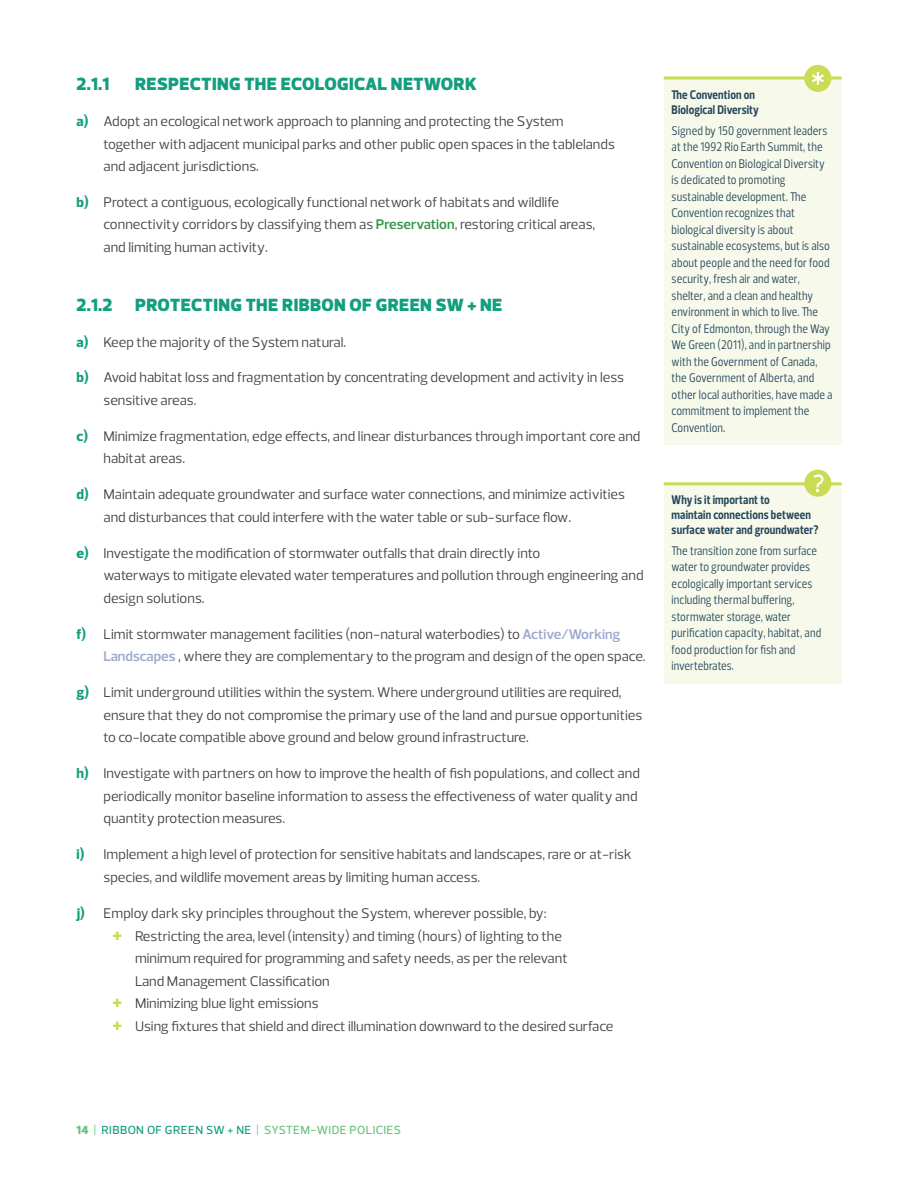
<style>
.page{position:relative;width:918px;height:1188px;background:#fff}
.page>*{position:absolute;margin:0;border:0;box-sizing:border-box;transform-origin:0 0}
.t1{font:900 18px "Prelo";letter-spacing:.025em;color:#129e7f}
.t2{font:14.25px/22.5px "Prelo";color:#414042}
.t3{font:12.75px/16.5px "Prelo Condensed";letter-spacing:.01em;color:#25465b}
.t4{font:700 12.75px/15px "Prelo Condensed";letter-spacing:.01em;color:#25465b}
.t5{font:500 12px "Prelo";letter-spacing:.04em;color:#129e7f}
.t6{font:500 12px "Prelo";color:#6ac17b}
.s1{font-weight:800;color:#129e7f}
.s2{font-weight:600;color:#309646}
.s3{font-weight:600;color:#9ba8d0}
.s4{font-weight:800;font-size:19.5px;color:#c9dc53}
.s5{font-weight:900;color:#6ac17b}
.s6{color:#6ac17b}
</style>
<div class="page">
<div style="left:664px;top:482px;width:178px;height:202px;background:#f7faeb"></div>
<hr style="left:664px;top:482px;width:178px;height:3px;background:#c9dc53">
<div style="left:804px;top:470px;width:27px;height:27px;background:#c9dc53;border-radius:50%"></div>
<svg style="left:813px;top:475px;width:10px;height:17px"></svg>
<div style="left:664px;top:76px;width:178px;height:370px;background:#f7faeb"></div>
<svg style="left:664px;top:76px;width:178px;height:4px"></svg>
<div style="left:804px;top:65px;width:27px;height:27px;background:#c9dc53;border-radius:50%"></div>
<svg style="left:812px;top:72px;width:12px;height:13px"></svg>
<p class="t1" style="left:77px;top:73px;width:34px">2.1.1</p>
<p class="t1" style="left:135px;top:73px;width:343px">RESPECTING THE ECOLOGICAL NETWORK</p>
<p class="t2" style="left:104px;top:110px;width:513px;text-indent:-27px"><span class="s1">a)</span> Adopt an ecological network approach to planning and protecting the System together with adjacent municipal parks and other public open spaces in the tablelands and adjacent jurisdictions.</p>
<p class="t2" style="left:104px;top:191px;width:493px;text-indent:-27px"><span class="s1">b)</span> Protect a contiguous, ecologically functional network of habitats and wildlife connectivity corridors by classifying them as <span class="s2">Preservation</span>, restoring critical areas, and limiting human activity.</p>
<p class="t1" style="left:77px;top:293px;width:37px">2.1.2</p>
<p class="t1" style="left:135px;top:293px;width:369px">PROTECTING THE RIBBON OF GREEN SW + NE</p>
<p class="t2" style="left:76px;top:331px;width:271px"><span class="s1">a)</span> Keep the majority of the System natural.</p>
<p class="t2" style="left:104px;top:367px;width:522px;text-indent:-27px"><span class="s1">b)</span> Avoid habitat loss and fragmentation by concentrating development and activity in less sensitive areas.</p>
<p class="t2" style="left:104px;top:425px;width:539px;text-indent:-27px"><span class="s1">c)</span> Minimize fragmentation, edge effects, and linear disturbances through important core and habitat areas.</p>
<p class="t2" style="left:104px;top:484px;width:523px;text-indent:-27px"><span class="s1">d)</span> Maintain adequate groundwater and surface water connections, and minimize activities and disturbances that could interfere with the water table or sub-surface flow.</p>
<p class="t2" style="left:104px;top:542px;width:542px;text-indent:-27px"><span class="s1">e)</span> Investigate the modification of stormwater outfalls that drain directly into<br>waterways to mitigate elevated water temperatures and pollution through engineering and design solutions.</p>
<p class="t2" style="left:104px;top:623px;width:544px;text-indent:-27px"><span class="s1">f)</span> Limit stormwater management facilities (non-natural waterbodies) to <span class="s3">Active/Working<br>Landscapes</span> , where they are complementary to the program and design of the open space.</p>
<p class="t2" style="left:104px;top:682px;width:540px;text-indent:-27px"><span class="s1">g)</span> Limit underground utilities within the system. Where underground utilities are required, ensure that they do not compromise the primary use of the land and pursue opportunities to co-locate compatible above ground and below ground infrastructure.</p>
<p class="t2" style="left:104px;top:763px;width:538px;text-indent:-27px"><span class="s1">h)</span> Investigate with partners on how to improve the health of fish populations, and collect and periodically monitor baseline information to assess the effectiveness of water quality and quantity protection measures.</p>
<p class="t2" style="left:104px;top:844px;width:530px;text-indent:-27px"><span class="s1">i)</span> Implement a high level of protection for sensitive habitats and landscapes, rare or at-risk species, and wildlife movement areas by limiting human access.</p>
<p class="t2" style="left:77px;top:902px;width:472px"><span class="s1">j)</span> Employ dark sky principles throughout the System, wherever possible, by:</p>
<p class="t2" style="left:112px;top:925px;width:451px"><span class="s4">+</span> Restricting the area, level (intensity) and timing (hours) of lighting to the</p>
<p class="t2" style="left:135px;top:947px;width:434px">minimum required for programming and safety needs, as per the relevant</p>
<p class="t2" style="left:135px;top:970px;width:196px">Land Management Classification</p>
<p class="t2" style="left:112px;top:992px;width:208px"><span class="s4">+</span> Minimizing blue light emissions</p>
<p class="t2" style="left:112px;top:1015px;width:502px"><span class="s4">+</span> Using fixtures that shield and direct illumination downward to the desired surface</p>
<p class="t4" style="left:672px;top:87px;width:89px">The Convention on<br>Biological Diversity</p>
<p class="t3" style="left:672px;top:123px;width:162px">Signed by 150 government leaders at the 1992 Rio Earth Summit, the<br>Convention on Biological Diversity is dedicated to promoting sustainable development. The<br>Convention recognizes that biological diversity is about sustainable ecosystems, but is also about people and the need for food security, fresh air and water, shelter, and a clean and healthy environment in which to live. The<br>City of Edmonton, through the Way<br>We Green (2011), and in partnership with the Government of Canada, the Government of Alberta, and other local authorities, have made a commitment to implement the<br>Convention.</p>
<p class="t4" style="left:672px;top:492px;width:148px">Why is it important to<br>maintain connections between surface water and groundwater?</p>
<p class="t3" style="left:672px;top:543px;width:151px">The transition zone from surface water to groundwater provides ecologically important services including thermal buffering, stormwater storage, water purification capacity, habitat, and food production for fish and invertebrates.</p>
<p class="t5" style="left:76px;top:1123px;width:204px"><span class="s5">14</span> <span class="s6">|</span> RIBBON OF GREEN SW + NE <span class="s6">| SYSTEM</span></p>
<p class="t6" style="left:311px;top:1123px;width:15px">-WIDE</p>
<p class="t6" style="left:349px;top:1123px;width:15px">POLICIES</p>
</div>
